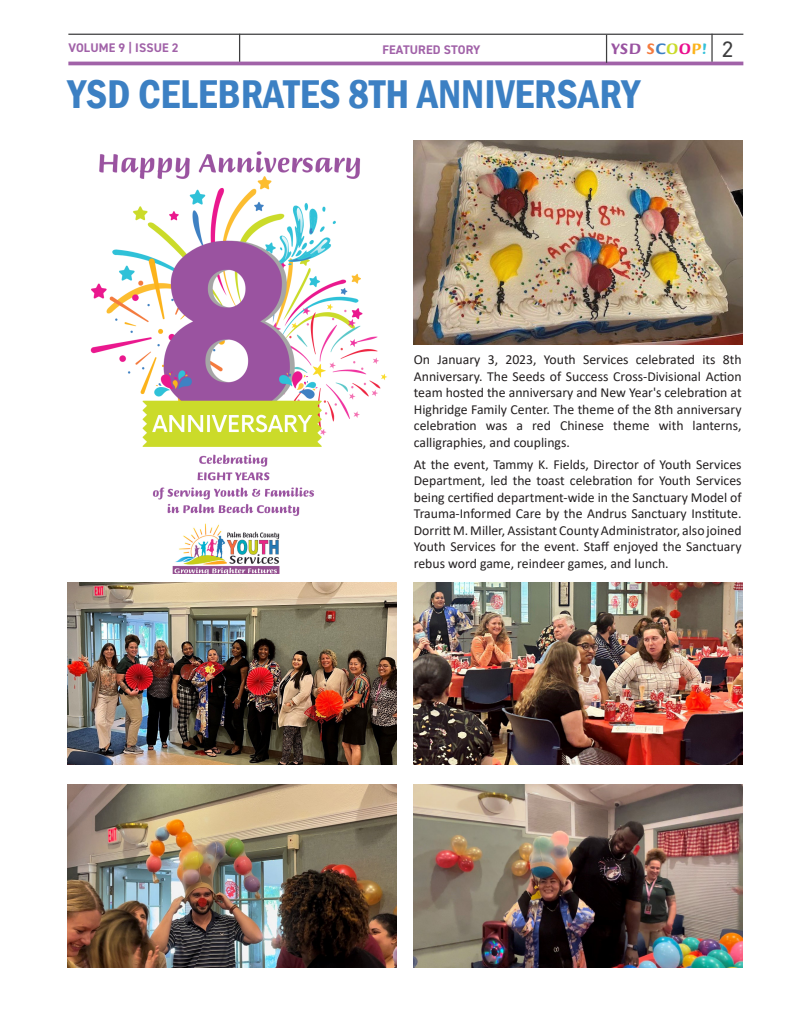
<style>
.page{position:relative;width:810px;height:1035px;background:#fff}
.page>*{position:absolute;margin:0;border:0;box-sizing:border-box;transform-origin:0 0}
.t1{font:600 condensed 41.25px "Franklin Gothic";color:#3c80c3}
.Page_number{font:22.5px "DIN2014";color:#3e3e3f}
.NEWSLTR{font:700 16.25px "Briem Script Std";letter-spacing:.025em;color:#9953a1}
.t2{font:13.75px/16.5px "Calibri";color:#231f20;text-align:justify}
.Right_top_page_title{font:700 12.5px "DIN2014";letter-spacing:.01em;color:#a162a8}
.s1{color:#f47b3e}
.s2{color:#3c80c3}
.s3{color:#cadb2a}
.s4{color:#ea0e8e}
.s5{color:#fbb31b}
.s6{color:#35c1d9}
</style>
<div class="page">
<img style="left:90px;top:151px;width:297px;height:423px">
<hr style="left:68px;top:62px;width:675px;height:3px;background:#a162a8">
<svg style="left:239px;top:35px;width:1px;height:27px"></svg>
<hr style="left:68px;top:34px;width:675px;height:1px;background:#3e3e3f">
<svg style="left:606px;top:35px;width:1px;height:28px"></svg>
<hr style="left:711px;top:34px;width:2px;height:28px;background:#3e3e3f">
<img style="left:414px;top:141px;width:328px;height:203px">
<img style="left:68px;top:582px;width:328px;height:183px">
<img style="left:414px;top:582px;width:328px;height:183px">
<img style="left:68px;top:785px;width:328px;height:183px">
<img style="left:414px;top:785px;width:328px;height:183px">
<p class="Right_top_page_title" style="left:68px;top:40px;width:112px">VOLUME 9 | ISSUE 2</p>
<p class="NEWSLTR" style="left:612px;top:40px;width:97px">YSD <span class="s1">S</span><span class="s2">C</span><span class="s3">O</span><span class="s4">O</span><span class="s5">P</span><span class="s6">!</span></p>
<p class="Page_number" style="left:722px;top:35px;width:13px">2</p>
<p class="t1" style="left:68px;top:66px;width:574px">YSD CELEBRATES 8TH ANNIVERSARY</p>
<p class="Right_top_page_title" style="left:382px;top:41px;width:100px">FEATURED STORY</p>
<p class="t2" style="left:414px;top:351px;width:329px">On January 3, 2023, Youth Services celebrated its 8th Anniversary. The Seeds of Success Cross-Divisional Action team hosted the anniversary and New Year's celebration at Highridge Family Center. The theme of the 8th anniversary celebration was a red Chinese theme with lanterns, calligraphies, and couplings.</p>
<p class="t2" style="left:414px;top:456px;width:329px">At the event, Tammy K. Fields, Director of Youth Services Department, led the toast celebration for Youth Services being certified department-wide in the Sanctuary Model of Trauma-Informed Care by the Andrus Sanctuary Institute.<br>Dorritt M. Miller, Assistant County Administrator, also joined Youth Services for the event. Staff enjoyed the Sanctuary rebus word game, reindeer games, and lunch.</p>
</div>
